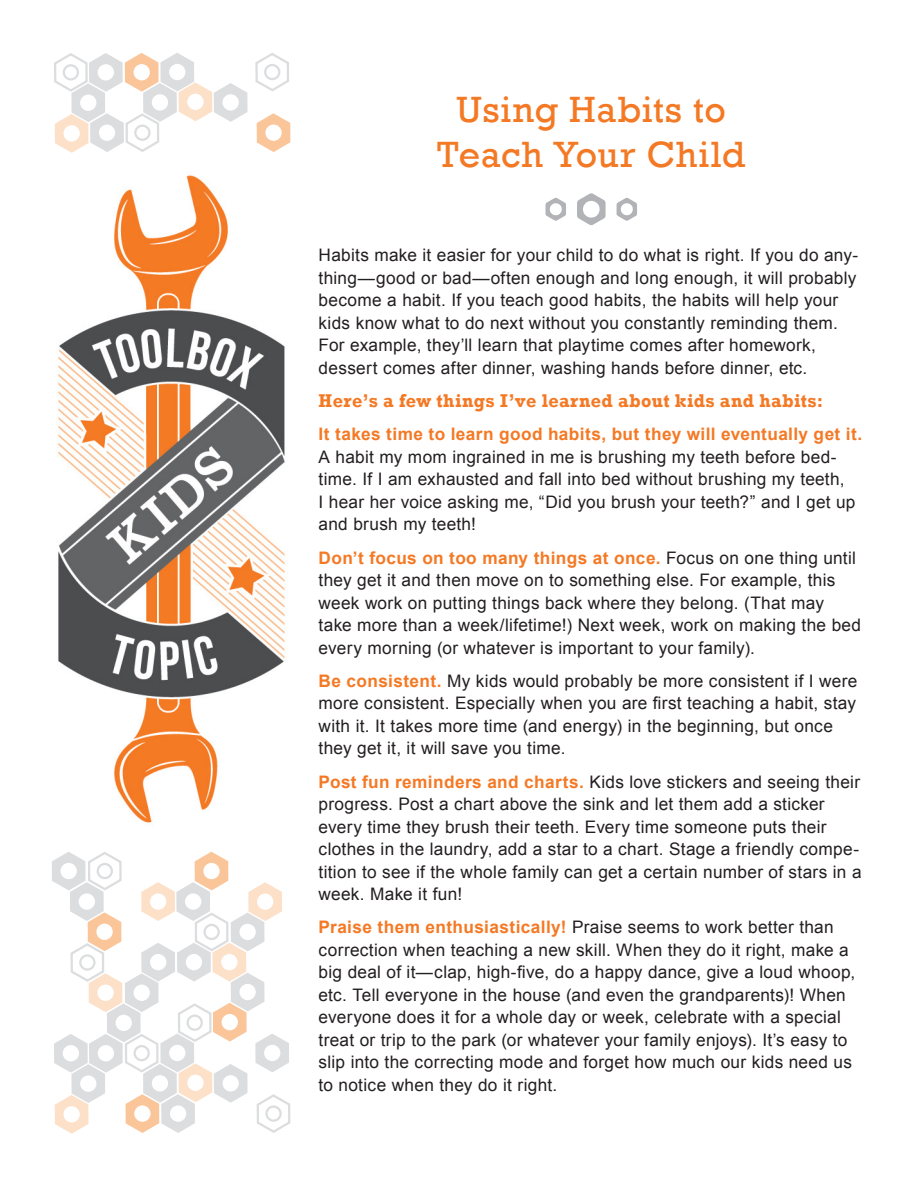
<style>
.page{position:relative;width:918px;height:1188px;background:#fff}
.page>*{position:absolute;margin:0;border:0;box-sizing:border-box;transform-origin:0 0}
.t1{font:37.5px/45px "Rockwell";letter-spacing:.015em;color:#f47925;text-align:center}
.TBX_Main_Text{font:700 18.9px "Rockwell";letter-spacing:.025em;color:#f47925;scale:.95 1}
.TBX_Main_Text-2{font:17.25px/22.5px "Arial";letter-spacing:.015em;color:#231f20}
.s1{font-weight:700;color:#f47925}
</style>
<div class="page">
<img style="left:58px;top:175px;width:227px;height:648px">
<svg style="left:257px;top:113px;width:33px;height:39px"></svg>
<svg style="left:54px;top:53px;width:194px;height:100px"></svg>
<svg style="left:255px;top:53px;width:34px;height:39px"></svg>
<svg style="left:52px;top:851px;width:239px;height:283px"></svg>
<svg style="left:577px;top:193px;width:29px;height:32px"></svg>
<svg style="left:617px;top:198px;width:20px;height:23px"></svg>
<svg style="left:546px;top:198px;width:20px;height:23px"></svg>
<p class="t1" style="left:437px;top:87px;width:310px">Using Habits to<br>Teach Your Child</p>
<p class="TBX_Main_Text-2" style="left:319px;top:244px;width:541px">Habits make it easier for your child to do what is right. If you do any&shy;thing—good or bad—often enough and long enough, it will probably become a habit. If you teach good habits, the habits will help your kids know what to do next without you constantly reminding them.<br>For example, they’ll learn that playtime comes after homework, dessert comes after dinner, washing hands before dinner, etc.</p>
<p class="TBX_Main_Text" style="left:319px;top:389px;width:533px">Here’s a few things I’ve learned about kids and habits:</p>
<p class="TBX_Main_Text-2" style="left:319px;top:423px;width:545px"><span class="s1">It takes time to learn good habits, but they will eventually get it.<br></span>A habit my mom ingrained in me is brushing my teeth before bed&shy;time. If I am exhausted and fall into bed without brushing my teeth,<br>I hear her voice asking me, “Did you brush your teeth?” and I get up and brush my teeth!</p>
<p class="TBX_Main_Text-2" style="left:319px;top:546px;width:544px"><span class="s1">Don’t focus on too many things at once.</span> Focus on one thing until they get it and then move on to something else. For example, this week work on putting things back where they belong. (That may take more than a week/lifetime!) Next week, work on making the bed every morning (or whatever is important to your family).</p>
<p class="TBX_Main_Text-2" style="left:319px;top:670px;width:540px"><span class="s1">Be consistent.</span> My kids would probably be more consistent if I were more consistent. Especially when you are first teaching a habit, stay with it. It takes more time (and energy) in the beginning, but once they get it, it will save you time.</p>
<p class="TBX_Main_Text-2" style="left:319px;top:771px;width:545px"><span class="s1">Post fun reminders and charts.</span> Kids love stickers and seeing their progress. Post a chart above the sink and let them add a sticker every time they brush their teeth. Every time someone puts their clothes in the laundry, add a star to a chart. Stage a friendly compe&shy;tition to see if the whole family can get a certain number of stars in a week. Make it fun!</p>
<p class="TBX_Main_Text-2" style="left:319px;top:916px;width:538px"><span class="s1">Praise them enthusiastically!</span> Praise seems to work better than correction when teaching a new skill. When they do it right, make a big deal of it—clap, high-five, do a happy dance, give a loud whoop, etc. Tell everyone in the house (and even the grandparents)! When everyone does it for a whole day or week, celebrate with a special treat or trip to the park (or whatever your family enjoys). It’s easy to slip into the correcting mode and forget how much our kids need us to notice when they do it right.</p>
</div>
